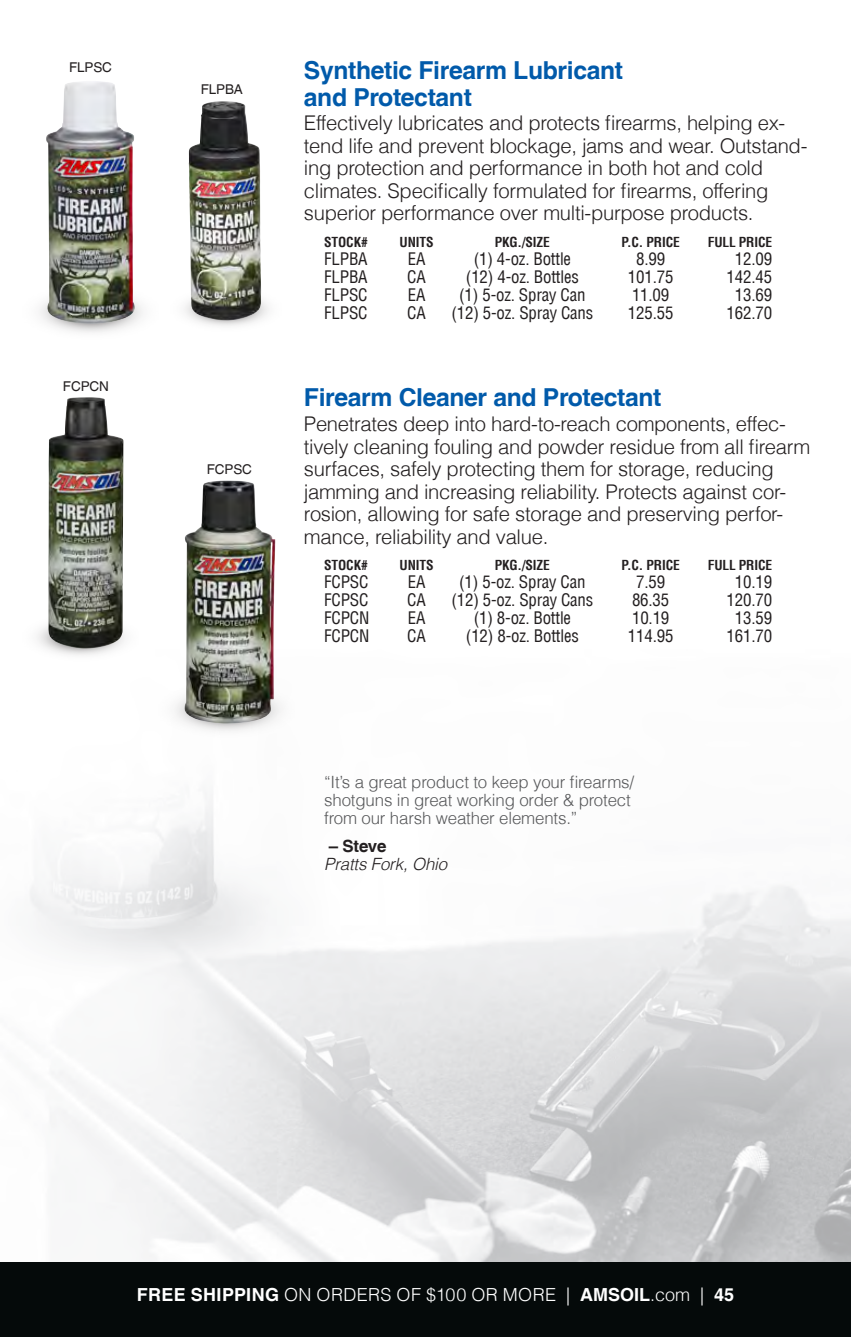
<style>
.page{position:relative;width:851px;height:1337px;background:#fff}
.page>*{position:absolute;margin:0;border:0;box-sizing:border-box;transform-origin:0 0}
.ProductName-Blue{font:700 24.75px/27px "Helvetica LT";letter-spacing:-.015em;color:#015aaa}
.MainBodyCopy{font:300 20.25px/22.5px "Helvetica LT";letter-spacing:-.015em;color:#231f20}
.t1{font:300 18px "Helvetica LT";letter-spacing:.025em;color:#fff}
.Info2{font:condensed 16.88px "Helvetica LT";letter-spacing:-.01em;color:#231f20}
.Info{font:300 16.88px/18px "Helvetica LT";letter-spacing:-.01em;color:#57585a}
.Info-2{font:italic 300 16.88px "Helvetica LT";letter-spacing:-.01em;color:#231f20}
.Info-3{font:700 16.88px "Helvetica LT";letter-spacing:-.01em;color:#231f20}
.InfoHead2{font:700 condensed 13.5px "Helvetica LT";letter-spacing:-.01em;color:#231f20}
.ProductCode{font:13.5px "Helvetica LT";letter-spacing:-.01em;color:#231f20}
.s1{font-weight:700}
</style>
<div class="page">
<img style="left:30px;top:799px;width:820px;height:462px">
<img style="left:184px;top:480px;width:91px;height:243px">
<img style="left:46px;top:81px;width:89px;height:243px">
<img style="left:189px;top:101px;width:72px;height:220px">
<img style="left:48px;top:397px;width:75px;height:252px">
<div style="left:0;top:1261px;width:850px;height:75px;background:#050a0a"></div>
<p class="ProductCode" style="left:69px;top:60px;width:44px">FLPSC</p>
<p class="ProductCode" style="left:63px;top:378px;width:47px">FCPCN</p>
<p class="ProductCode" style="left:201px;top:82px;width:44px">FLPBA</p>
<p class="ProductCode" style="left:207px;top:461px;width:47px">FCPSC</p>
<p class="ProductName-Blue" style="left:304px;top:56px;width:321px">Synthetic Firearm Lubricant and Protectant</p>
<p class="MainBodyCopy" style="left:304px;top:112px;width:505px">Effectively lubricates and protects firearms, helping ex&shy;tend life and prevent blockage, jams and wear. Outstand&shy;ing protection and performance in both hot and cold climates. Specifically formulated for firearms, offering superior performance over multi-purpose products.</p>
<p class="InfoHead2" style="left:324px;top:233px;width:45px">STOCK#</p>
<p class="InfoHead2" style="left:399px;top:233px;width:35px">UNITS</p>
<p class="InfoHead2" style="left:494px;top:233px;width:57px">PKG./SIZE</p>
<p class="InfoHead2" style="left:621px;top:233px;width:60px">P.C. PRICE</p>
<p class="InfoHead2" style="left:707px;top:233px;width:66px">FULL PRICE</p>
<p class="Info2" style="left:324px;top:248px;width:45px">FLPBA</p>
<p class="Info2" style="left:408px;top:248px;width:19px">EA</p>
<p class="Info2" style="left:473px;top:248px;width:99px">(1) 4-oz. Bottle</p>
<p class="Info2" style="left:636px;top:248px;width:31px">8.99</p>
<p class="Info2" style="left:734px;top:248px;width:39px">12.09</p>
<p class="Info2" style="left:324px;top:266px;width:45px">FLPBA</p>
<p class="Info2" style="left:407px;top:266px;width:20px">CA</p>
<p class="Info2" style="left:466px;top:266px;width:114px">(12) 4-oz. Bottles</p>
<p class="Info2" style="left:628px;top:266px;width:47px">101.75</p>
<p class="Info2" style="left:726px;top:266px;width:47px">142.45</p>
<p class="Info2" style="left:324px;top:284px;width:45px">FLPSC</p>
<p class="Info2" style="left:408px;top:284px;width:19px">EA</p>
<p class="Info2" style="left:459px;top:284px;width:128px">(1) 5-oz. Spray Can</p>
<p class="Info2" style="left:632px;top:284px;width:39px">11.09</p>
<p class="Info2" style="left:734px;top:284px;width:39px">13.69</p>
<p class="Info2" style="left:324px;top:302px;width:45px">FLPSC</p>
<p class="Info2" style="left:407px;top:302px;width:20px">CA</p>
<p class="Info2" style="left:451px;top:302px;width:143px">(12) 5-oz. Spray Cans</p>
<p class="Info2" style="left:628px;top:302px;width:47px">125.55</p>
<p class="Info2" style="left:726px;top:302px;width:47px">162.70</p>
<p class="ProductName-Blue" style="left:304px;top:384px;width:359px">Firearm Cleaner and Protectant</p>
<p class="MainBodyCopy" style="left:304px;top:412px;width:508px">Penetrates deep into hard-to-reach components, effec&shy;tively cleaning fouling and powder residue from all firearm surfaces, safely protecting them for storage, reducing jamming and increasing reliability. Protects against cor&shy;rosion, allowing for safe storage and preserving perfor&shy;mance, reliability and value.</p>
<p class="InfoHead2" style="left:324px;top:557px;width:45px">STOCK#</p>
<p class="InfoHead2" style="left:399px;top:557px;width:35px">UNITS</p>
<p class="InfoHead2" style="left:494px;top:557px;width:57px">PKG./SIZE</p>
<p class="InfoHead2" style="left:621px;top:557px;width:60px">P.C. PRICE</p>
<p class="InfoHead2" style="left:707px;top:557px;width:66px">FULL PRICE</p>
<p class="Info2" style="left:324px;top:571px;width:46px">FCPSC</p>
<p class="Info2" style="left:408px;top:571px;width:19px">EA</p>
<p class="Info2" style="left:459px;top:571px;width:128px">(1) 5-oz. Spray Can</p>
<p class="Info2" style="left:636px;top:571px;width:31px">7.59</p>
<p class="Info2" style="left:734px;top:571px;width:39px">10.19</p>
<p class="Info2" style="left:324px;top:589px;width:46px">FCPSC</p>
<p class="Info2" style="left:407px;top:589px;width:20px">CA</p>
<p class="Info2" style="left:451px;top:589px;width:143px">(12) 5-oz. Spray Cans</p>
<p class="Info2" style="left:632px;top:589px;width:39px">86.35</p>
<p class="Info2" style="left:726px;top:589px;width:47px">120.70</p>
<p class="Info2" style="left:324px;top:607px;width:47px">FCPCN</p>
<p class="Info2" style="left:408px;top:607px;width:19px">EA</p>
<p class="Info2" style="left:473px;top:607px;width:99px">(1) 8-oz. Bottle</p>
<p class="Info2" style="left:632px;top:607px;width:39px">10.19</p>
<p class="Info2" style="left:734px;top:607px;width:39px">13.59</p>
<p class="Info2" style="left:324px;top:625px;width:47px">FCPCN</p>
<p class="Info2" style="left:407px;top:625px;width:20px">CA</p>
<p class="Info2" style="left:466px;top:625px;width:114px">(12) 8-oz. Bottles</p>
<p class="Info2" style="left:628px;top:625px;width:47px">114.95</p>
<p class="Info2" style="left:726px;top:625px;width:47px">161.70</p>
<p class="Info" style="left:324px;top:772px;width:311px">“It’s a great product to keep your firearms/ shotguns in great working order &amp; protect from our harsh weather elements.”</p>
<p class="Info-3" style="left:329px;top:835px;width:59px">– Steve</p>
<p class="Info-2" style="left:324px;top:853px;width:124px">Pratts Fork, Ohio</p>
<p class="t1" style="left:137px;top:1283px;width:599px"><span class="s1">FREE SHIPPING</span> ON ORDERS OF $100 OR MORE | <span class="s1">AMSOIL</span>.com | <span class="s1">45</span></p>
</div>
